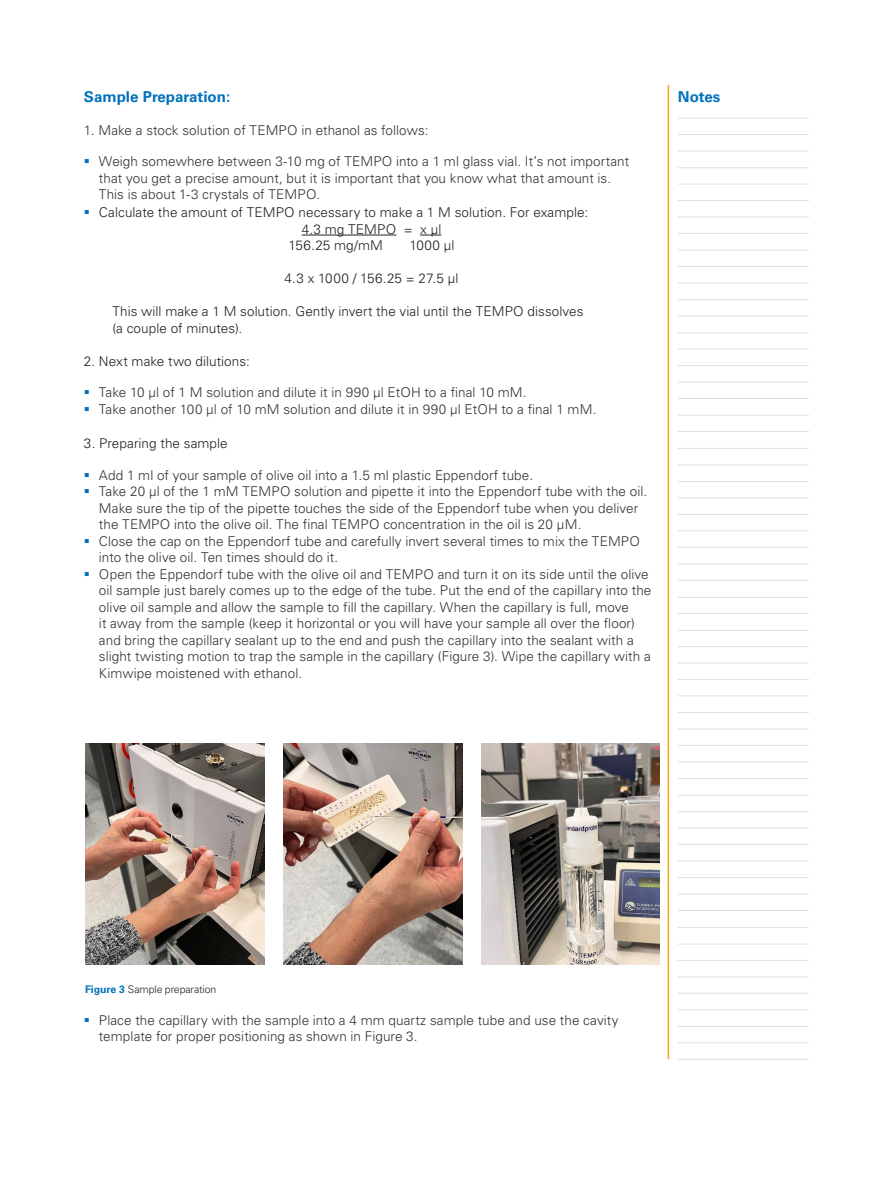
<style>
.page{position:relative;width:893px;height:1187px;background:#fff}
.page>*{position:absolute;margin:0;border:0;box-sizing:border-box;transform-origin:0 0}
.Sub-headline{font:700 15px "Univers LT Std";color:#0072bc}
.Numbering{font:300 13.5px/16.5px "Univers LT Std";letter-spacing:.005em;color:#313331}
.Numbering-2{font:300 13.5px/16.5px "Univers LT Std";letter-spacing:.005em;color:#231f20}
.Caption_Headline{font:300 10.5px "Univers LT Std";letter-spacing:-.01em;color:#231f20}
.s1{font-weight:700;color:#0072bc}
</style>
<div class="page">
<hr style="left:668px;top:85px;width:1px;height:973px;background:#faa21b">
<hr style="left:302px;top:235px;width:94px;height:1px;background:#231f20">
<svg style="left:420px;top:235px;width:21px;height:1px"></svg>
<hr style="left:678px;top:118px;width:131px;height:1px;background:#d9e2e8">
<hr style="left:678px;top:167px;width:131px;height:1px;background:#d9e2e8">
<hr style="left:678px;top:481px;width:131px;height:1px;background:#d9e2e8">
<hr style="left:678px;top:943px;width:131px;height:1px;background:#d9e2e8">
<hr style="left:678px;top:332px;width:131px;height:1px;background:#d9e2e8">
<hr style="left:678px;top:795px;width:131px;height:1px;background:#d9e2e8">
<hr style="left:678px;top:646px;width:131px;height:1px;background:#d9e2e8">
<hr style="left:678px;top:630px;width:131px;height:1px;background:#d9e2e8">
<hr style="left:678px;top:250px;width:131px;height:1px;background:#d9e2e8">
<hr style="left:678px;top:712px;width:131px;height:1px;background:#d9e2e8">
<hr style="left:678px;top:563px;width:131px;height:1px;background:#d9e2e8">
<hr style="left:678px;top:1026px;width:131px;height:1px;background:#d9e2e8">
<hr style="left:678px;top:415px;width:131px;height:1px;background:#d9e2e8">
<hr style="left:678px;top:877px;width:131px;height:1px;background:#d9e2e8">
<hr style="left:678px;top:728px;width:131px;height:1px;background:#d9e2e8">
<hr style="left:678px;top:134px;width:131px;height:1px;background:#d9e2e8">
<hr style="left:678px;top:448px;width:131px;height:1px;background:#d9e2e8">
<hr style="left:678px;top:299px;width:131px;height:1px;background:#d9e2e8">
<hr style="left:678px;top:761px;width:131px;height:1px;background:#d9e2e8">
<hr style="left:678px;top:613px;width:131px;height:1px;background:#d9e2e8">
<hr style="left:678px;top:597px;width:131px;height:1px;background:#d9e2e8">
<hr style="left:678px;top:217px;width:131px;height:1px;background:#d9e2e8">
<hr style="left:678px;top:679px;width:131px;height:1px;background:#d9e2e8">
<hr style="left:678px;top:530px;width:131px;height:1px;background:#d9e2e8">
<hr style="left:678px;top:992px;width:131px;height:1px;background:#d9e2e8">
<hr style="left:678px;top:382px;width:131px;height:1px;background:#d9e2e8">
<hr style="left:678px;top:844px;width:131px;height:1px;background:#d9e2e8">
<hr style="left:678px;top:695px;width:131px;height:1px;background:#d9e2e8">
<hr style="left:678px;top:184px;width:131px;height:1px;background:#d9e2e8">
<hr style="left:678px;top:497px;width:131px;height:1px;background:#d9e2e8">
<hr style="left:678px;top:960px;width:131px;height:1px;background:#d9e2e8">
<hr style="left:678px;top:349px;width:131px;height:1px;background:#d9e2e8">
<hr style="left:678px;top:811px;width:131px;height:1px;background:#d9e2e8">
<hr style="left:678px;top:662px;width:131px;height:1px;background:#d9e2e8">
<hr style="left:678px;top:266px;width:131px;height:1px;background:#d9e2e8">
<hr style="left:678px;top:580px;width:131px;height:1px;background:#d9e2e8">
<hr style="left:678px;top:1042px;width:131px;height:1px;background:#d9e2e8">
<hr style="left:678px;top:1059px;width:131px;height:1px;background:#d9e2e8">
<hr style="left:678px;top:431px;width:131px;height:1px;background:#d9e2e8">
<hr style="left:678px;top:893px;width:131px;height:1px;background:#d9e2e8">
<hr style="left:678px;top:745px;width:131px;height:1px;background:#d9e2e8">
<hr style="left:678px;top:151px;width:131px;height:1px;background:#d9e2e8">
<hr style="left:678px;top:464px;width:131px;height:1px;background:#d9e2e8">
<hr style="left:678px;top:927px;width:131px;height:1px;background:#d9e2e8">
<hr style="left:678px;top:316px;width:131px;height:1px;background:#d9e2e8">
<hr style="left:678px;top:778px;width:131px;height:1px;background:#d9e2e8">
<hr style="left:678px;top:233px;width:131px;height:1px;background:#d9e2e8">
<hr style="left:678px;top:547px;width:131px;height:1px;background:#d9e2e8">
<hr style="left:678px;top:1009px;width:131px;height:1px;background:#d9e2e8">
<hr style="left:678px;top:398px;width:131px;height:1px;background:#d9e2e8">
<hr style="left:678px;top:860px;width:131px;height:1px;background:#d9e2e8">
<hr style="left:678px;top:200px;width:131px;height:1px;background:#d9e2e8">
<hr style="left:678px;top:514px;width:131px;height:1px;background:#d9e2e8">
<hr style="left:678px;top:976px;width:131px;height:1px;background:#d9e2e8">
<hr style="left:678px;top:365px;width:131px;height:1px;background:#d9e2e8">
<hr style="left:678px;top:827px;width:131px;height:1px;background:#d9e2e8">
<hr style="left:678px;top:283px;width:131px;height:1px;background:#d9e2e8">
<hr style="left:678px;top:910px;width:131px;height:1px;background:#d9e2e8">
<img style="left:85px;top:743px;width:179px;height:221px">
<img style="left:283px;top:743px;width:180px;height:221px">
<img style="left:481px;top:743px;width:178px;height:221px">
<p class="Sub-headline" style="left:84px;top:87px;width:148px">Sample Preparation:</p>
<p class="Numbering" style="left:84px;top:122px;width:346px">1. Make a stock solution of TEMPO in ethanol as follows:</p>
<p class="Numbering" style="left:99px;top:153px;width:532px">Weigh somewhere between 3-10 mg of TEMPO into a 1 ml glass vial. It’s not important that you get a precise amount, but it is important that you know what that amount is.<br>This is about 1-3 crystals of TEMPO.</p>
<p class="Numbering-2" style="left:99px;top:204px;width:491px">Calculate the amount of TEMPO necessary to make a 1 M solution. For example:</p>
<p class="Numbering-2" style="left:288px;top:221px;width:154px;text-indent:13px">4.3 mg TEMPO = x μl<br>156.25 mg/mM</p>
<p class="Numbering-2" style="left:409px;top:237px;width:47px">1000 μl</p>
<p class="Numbering-2" style="left:285px;top:270px;width:175px">4.3 x 1000 / 156.25 = 27.5 μl</p>
<p class="Numbering-2" style="left:112px;top:303px;width:473px">This will make a 1 M solution. Gently invert the vial until the TEMPO dissolves (a couple of minutes).</p>
<p class="Numbering-2" style="left:84px;top:353px;width:167px">2. Next make two dilutions:</p>
<p class="Numbering" style="left:99px;top:384px;width:429px">Take 10 μl of 1 M solution and dilute it in 990 μl EtOH to a final 10 mM.</p>
<p class="Numbering" style="left:99px;top:401px;width:499px">Take another 100 μl of 10 mM solution and dilute it in 990 μl EtOH to a final 1 mM.</p>
<p class="Numbering-2" style="left:84px;top:435px;width:145px">3. Preparing the sample</p>
<p class="Numbering" style="left:99px;top:467px;width:436px">Add 1 ml of your sample of olive oil into a 1.5 ml plastic Eppendorf tube.</p>
<p class="Numbering" style="left:99px;top:483px;width:550px">Take 20 μl of the 1 mM TEMPO solution and pipette it into the Eppendorf tube with the oil.<br>Make sure the tip of the pipette touches the side of the Eppendorf tube when you deliver the TEMPO into the olive oil. The final TEMPO concentration in the oil is 20 μM.</p>
<p class="Numbering" style="left:99px;top:533px;width:543px">Close the cap on the Eppendorf tube and carefully invert several times to mix the TEMPO into the olive oil. Ten times should do it.</p>
<p class="Numbering" style="left:99px;top:566px;width:554px">Open the Eppendorf tube with the olive oil and TEMPO and turn it on its side until the olive oil sample just barely comes up to the edge of the tube. Put the end of the capillary into the olive oil sample and allow the sample to fill the capillary. When the capillary is full, move<br>it away from the sample (keep it horizontal or you will have your sample all over the floor) and bring the capillary sealant up to the end and push the capillary into the sealant with a slight twisting motion to trap the sample in the capillary (Figure 3). Wipe the capillary with a Kimwipe moistened with ethanol.</p>
<p class="Sub-headline" style="left:678px;top:87px;width:44px">Notes</p>
<p class="Caption_Headline" style="left:85px;top:982px;width:133px"><span class="s1">Figure 3</span> Sample preparation</p>
<p class="Numbering" style="left:99px;top:1011px;width:521px">Place the capillary with the sample into a 4 mm quartz sample tube and use the cavity template for proper positioning as shown in Figure 3.</p>
</div>
